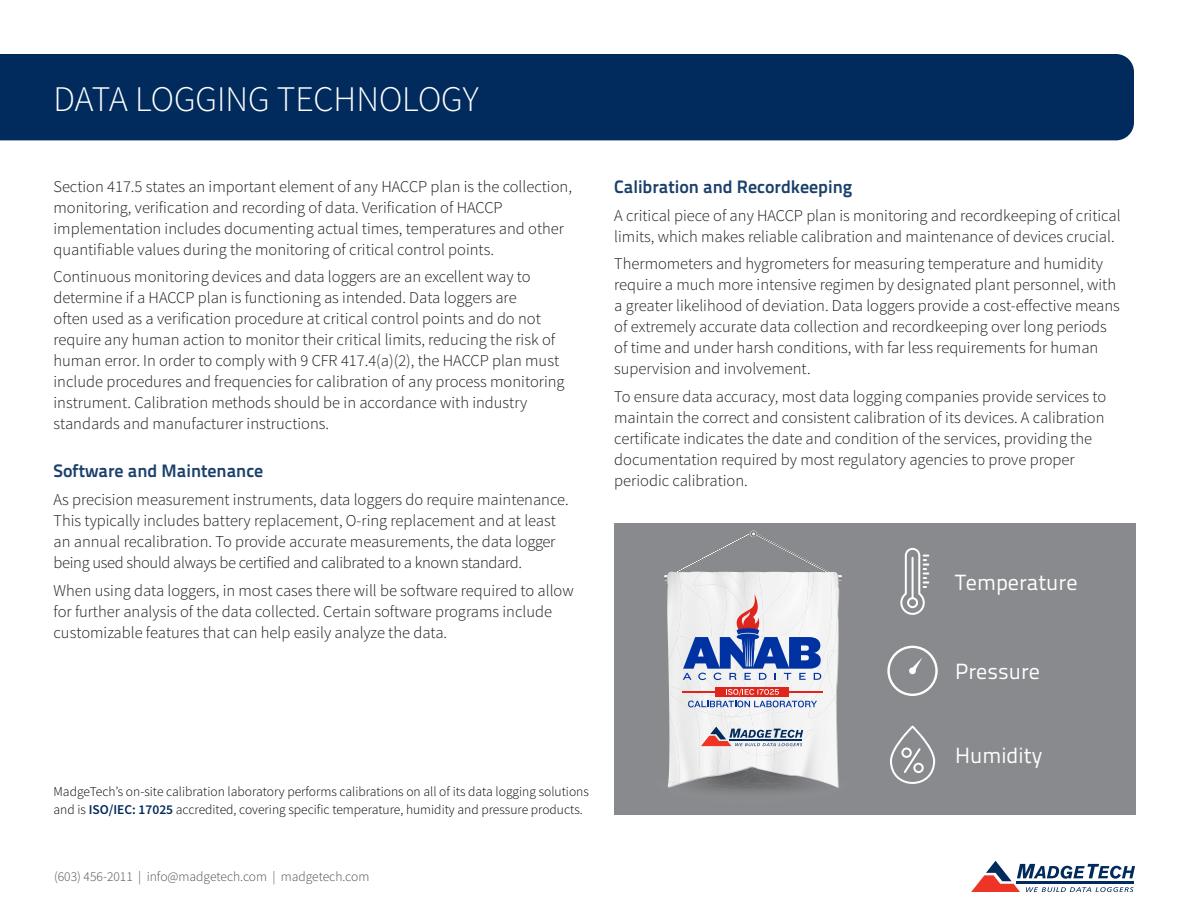
<style>
.page{position:relative;width:1188px;height:918px;background:#fff}
.page>*{position:absolute;margin:0;border:0;box-sizing:border-box;transform-origin:0 0}
.t1{font:300 36px "Source Sans Pro";color:#fff}
.t2{font:21.9px "Titillium Text 22 L";color:#fff}
.t3{font:700 18px "Titillium Text 22 L";color:#1a406c}
.t4{font:300 16.5px/21px "Source Sans Pro";color:#1a1a1a}
.t5{font:300 13.5px/18px "Source Sans Pro";color:#000}
.t6{font:300 13.5px "Source Sans Pro";color:#4d4d4d}
.s1{font-weight:600;color:#002b5c}
</style>
<div class="page">
<svg style="left:971px;top:861px;width:164px;height:31px"></svg>
<hr style="left:1017px;top:881px;width:117px;height:3px;background:#002b5c">
<div style="left:0;top:54px;width:1134px;height:86px;background:#002b5c"></div>
<div style="left:614px;top:523px;width:521px;height:291px;background:#898a8d"></div>
<svg style="left:900px;top:548px;width:29px;height:67px"></svg>
<svg style="left:887px;top:646px;width:51px;height:50px"></svg>
<svg style="left:890px;top:725px;width:45px;height:59px"></svg>
<svg style="left:664px;top:530px;width:178px;height:258px"></svg>
<hr style="left:730px;top:740px;width:72px;height:1px;background:#002b5c">
<h1 class="t1" style="left:54px;top:77px;width:427px">DATA LOGGING TECHNOLOGY</h1>
<p class="t4" style="left:54px;top:176px;width:520px">Section 417.5 states an important element of any HACCP plan is the collection, monitoring, verification and recording of data. Verification of HACCP implementation includes documenting actual times, temperatures and other quantifiable values during the monitoring of critical control points.</p>
<p class="t4" style="left:54px;top:267px;width:513px">Continuous monitoring devices and data loggers are an excellent way to determine if a HACCP plan is functioning as intended. Data loggers are<br>often used as a verification procedure at critical control points and do not require any human action to monitor their critical limits, reducing the risk of human error. In order to comply with 9 CFR 417.4(a)(2), the HACCP plan must include procedures and frequencies for calibration of any process monitoring instrument. Calibration methods should be in accordance with industry standards and manufacturer instructions.</p>
<p class="t3" style="left:54px;top:457px;width:211px">Software and Maintenance</p>
<p class="t4" style="left:54px;top:489px;width:517px">As precision measurement instruments, data loggers do require maintenance.<br>This typically includes battery replacement, O-ring replacement and at least an annual recalibration. To provide accurate measurements, the data logger being used should always be certified and calibrated to a known standard.</p>
<p class="t4" style="left:54px;top:580px;width:522px">When using data loggers, in most cases there will be software required to allow for further analysis of the data collected. Certain software programs include customizable features that can help easily analyze the data.</p>
<p class="t3" style="left:614px;top:173px;width:240px">Calibration and Recordkeeping</p>
<p class="t4" style="left:614px;top:205px;width:508px">A critical piece of any HACCP plan is monitoring and recordkeeping of critical limits, which makes reliable calibration and maintenance of devices crucial.</p>
<p class="t4" style="left:614px;top:253px;width:507px">Thermometers and hygrometers for measuring temperature and humidity require a much more intensive regimen by designated plant personnel, with a greater likelihood of deviation. Data loggers provide a cost-effective means of extremely accurate data collection and recordkeeping over long periods of time and under harsh conditions, with far less requirements for human supervision and involvement.</p>
<p class="t4" style="left:614px;top:386px;width:494px">To ensure data accuracy, most data logging companies provide services to maintain the correct and consistent calibration of its devices. A calibration certificate indicates the date and condition of the services, providing the documentation required by most regulatory agencies to prove proper periodic calibration.</p>
<h2 class="t2" style="left:955px;top:566px;width:124px">Temperature</h2>
<h2 class="t2" style="left:955px;top:655px;width:86px">Pressure</h2>
<p class="t5" style="left:54px;top:783px;width:537px">MadgeTech’s on-site calibration laboratory performs calibrations on all of its data logging solutions and is <span class="s1">ISO/IEC: 17025</span> accredited, covering specific temperature, humidity and pressure products.</p>
<p class="t6" style="left:54px;top:869px;width:317px">(603) 456-2011 | info@madgetech.com | madgetech.com</p>
<h2 class="t2" style="left:955px;top:739px;width:89px">Humidity</h2>
</div>
